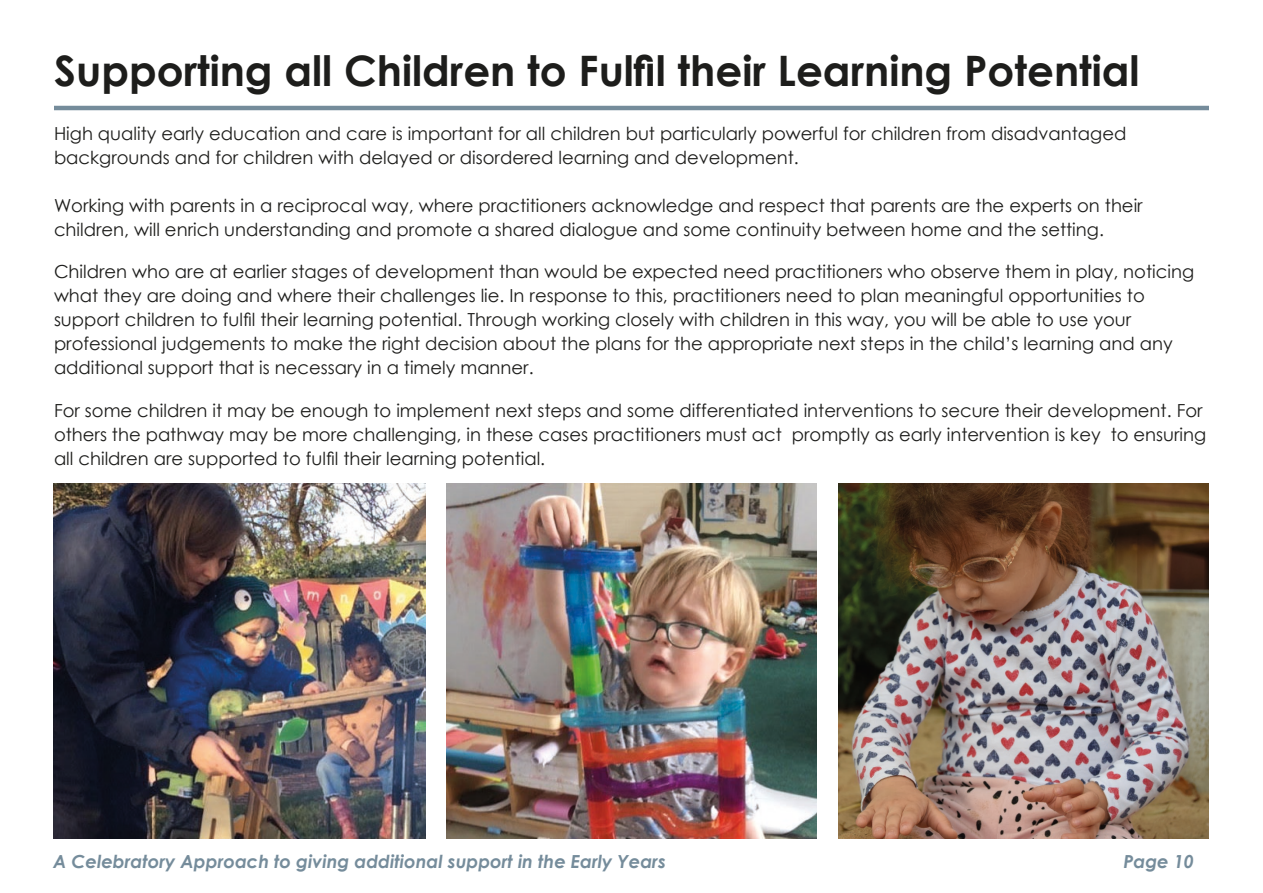
<style>
.page{position:relative;width:1263px;height:893px;background:#fff}
.page>*{position:absolute;margin:0;border:0;box-sizing:border-box;transform-origin:0 0}
.t1{font:700 42px "Century Gothic";color:#1d1d1b}
.t2{font:18px/24px "Century Gothic";color:#1d1d1b}
.t3{font:italic 700 18px "Century Gothic";color:#758c9b}
</style>
<div class="page">
<hr style="left:54px;top:106px;width:1155px;height:4px;background:#758c9b">
<img style="left:446px;top:484px;width:371px;height:355px">
<img style="left:838px;top:484px;width:371px;height:355px">
<img style="left:54px;top:484px;width:371px;height:355px">
<p class="t1" style="left:54px;top:38px;width:1087px">Supporting all Children to Fulfil their Learning Potential</p>
<p class="t2" style="left:54px;top:121px;width:1074px">High quality early education and care is important for all children but particularly powerful for children from disadvantaged backgrounds and for children with delayed or disordered learning and development.</p>
<p class="t2" style="left:54px;top:193px;width:1090px">Working with parents in a reciprocal way, where practitioners acknowledge and respect that parents are the experts on their children, will enrich understanding and promote a shared dialogue and some continuity between home and the setting.</p>
<p class="t2" style="left:54px;top:259px;width:1141px">Children who are at earlier stages of development than would be expected need practitioners who observe them in play, noticing what they are doing and where their challenges lie. In response to this, practitioners need to plan meaningful opportunities to support children to fulfil their learning potential. Through working closely with children in this way, you will be able to use your professional judgements to make the right decision about the plans for the appropriate next steps in the child’s learning and any additional support that is necessary in a timely manner.</p>
<p class="t2" style="left:54px;top:398px;width:1154px">For some children it may be enough to implement next steps and some differentiated interventions to secure their development. For others the pathway may be more challenging, in these cases practitioners must act promptly as early intervention is key to ensuring all children are supported to fulfil their learning potential.</p>
<p class="t3" style="left:53px;top:848px;width:614px">A Celebratory Approach to giving additional support in the Early Years</p>
<p class="t3" style="left:1123px;top:848px;width:72px">Page 10</p>
</div>
